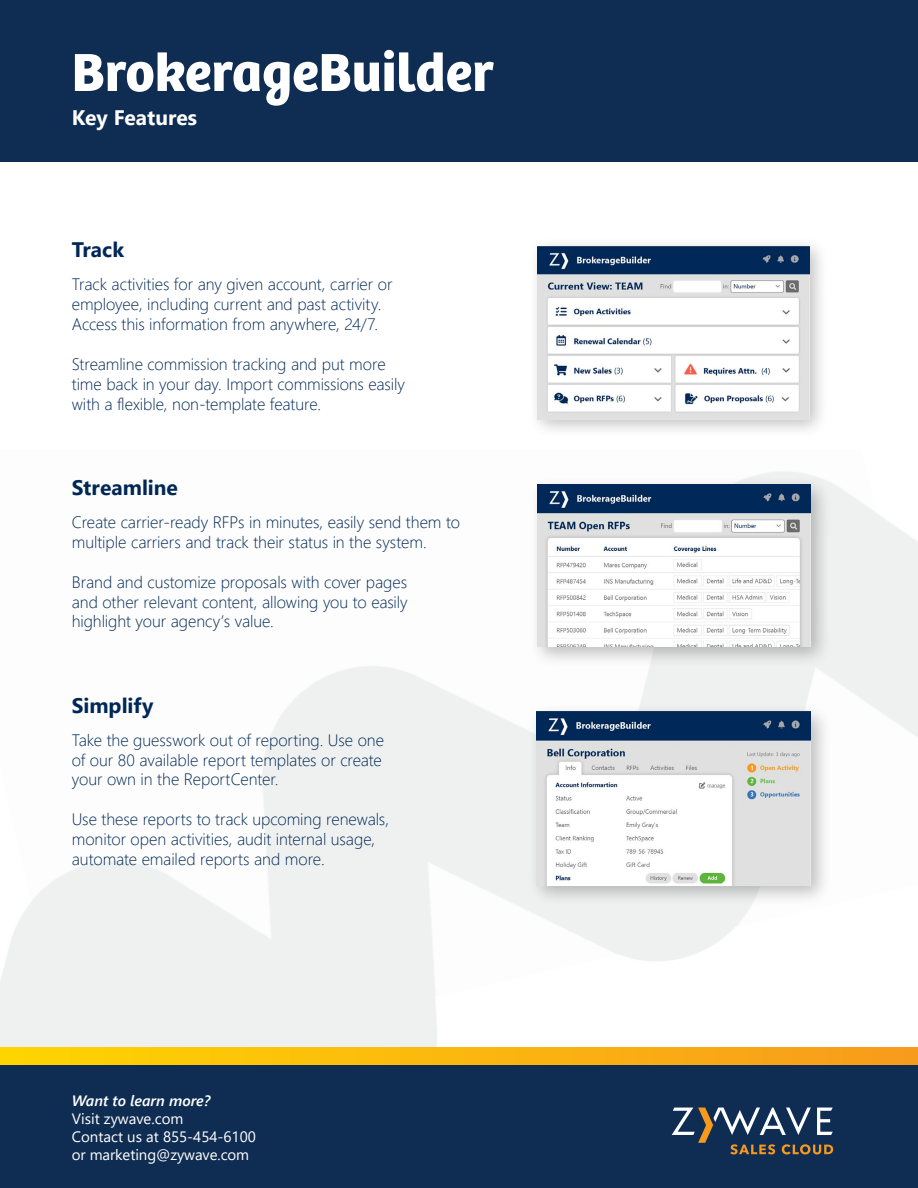
<style>
.page{position:relative;width:918px;height:1188px;background:#fff}
.page>*{position:absolute;margin:0;border:0;box-sizing:border-box;transform-origin:0 0}
.t1{font:700 55.5px "Bree";color:#fff}
.t2{font:700 21px "Segoe UI";color:#002856}
.t3{font:700 21px "Segoe UI";color:#fff}
.t4{font:300 16.5px/19.8px "Segoe UI";letter-spacing:-.005em;color:#002856}
.t5{font:15px/18px "Segoe UI";color:#fff}
.t6{font:italic 600 15px "Segoe UI";color:#fff}
</style>
<div class="page">
<div style="left:0;top:0;width:918px;height:162px;background:#0f2d52"></div>
<div style="left:0;top:1064px;width:918px;height:124px;background:#0f2d52"></div>
<div style="left:529px;top:476px;width:303px;height:192px;background:#000;opacity:.25"></div>
<img style="left:537px;top:484px;width:273px;height:162px">
<div style="left:527px;top:236px;width:303px;height:203px;background:#000;opacity:.25"></div>
<img style="left:538px;top:246px;width:272px;height:173px">
<div style="left:528px;top:703px;width:305px;height:204px;background:#000;opacity:.25"></div>
<img style="left:537px;top:711px;width:274px;height:174px">
<div style="left:0;top:1047px;width:918px;height:17px;background:linear-gradient(to right,#ffd501,#f79b1c)"></div>
<svg style="left:672px;top:1108px;width:161px;height:46px"></svg>
<h1 class="t1" style="left:72px;top:28px;width:424px">BrokerageBuilder</h1>
<p class="t3" style="left:72px;top:98px;width:127px">Key Features</p>
<p class="t2" style="left:72px;top:230px;width:54px">Track</p>
<p class="t4" style="left:72px;top:273px;width:322px">Track activities for any given account, carrier or employee, including current and past activity.<br>Access this information from anywhere, 24/7.</p>
<p class="t4" style="left:72px;top:353px;width:335px">Streamline commission tracking and put more time back in your day. Import commissions easily with a flexible, non-template feature.</p>
<p class="t2" style="left:72px;top:467px;width:108px">Streamline</p>
<p class="t4" style="left:72px;top:511px;width:390px">Create carrier-ready RFPs in minutes, easily send them to multiple carriers and track their status in the system.</p>
<p class="t4" style="left:72px;top:571px;width:337px;text-align:justify">Brand and customize proposals with cover pages and other relevant content, allowing you to easily highlight your agency’s value.</p>
<p class="t2" style="left:72px;top:685px;width:83px">Simplify</p>
<p class="t4" style="left:72px;top:729px;width:314px">Take the guesswork out of reporting. Use one of our 80 available report templates or create your own in the ReportCenter.</p>
<p class="t4" style="left:72px;top:808px;width:319px">Use these reports to track upcoming renewals, monitor open activities, audit internal usage, automate emailed reports and more.</p>
<p class="t6" style="left:72px;top:1087px;width:140px">Want to learn more?</p>
<p class="t5" style="left:72px;top:1109px;width:186px">Visit zywave.com<br>Contact us at 855-454-6100 or marketing@zywave.com</p>
</div>
